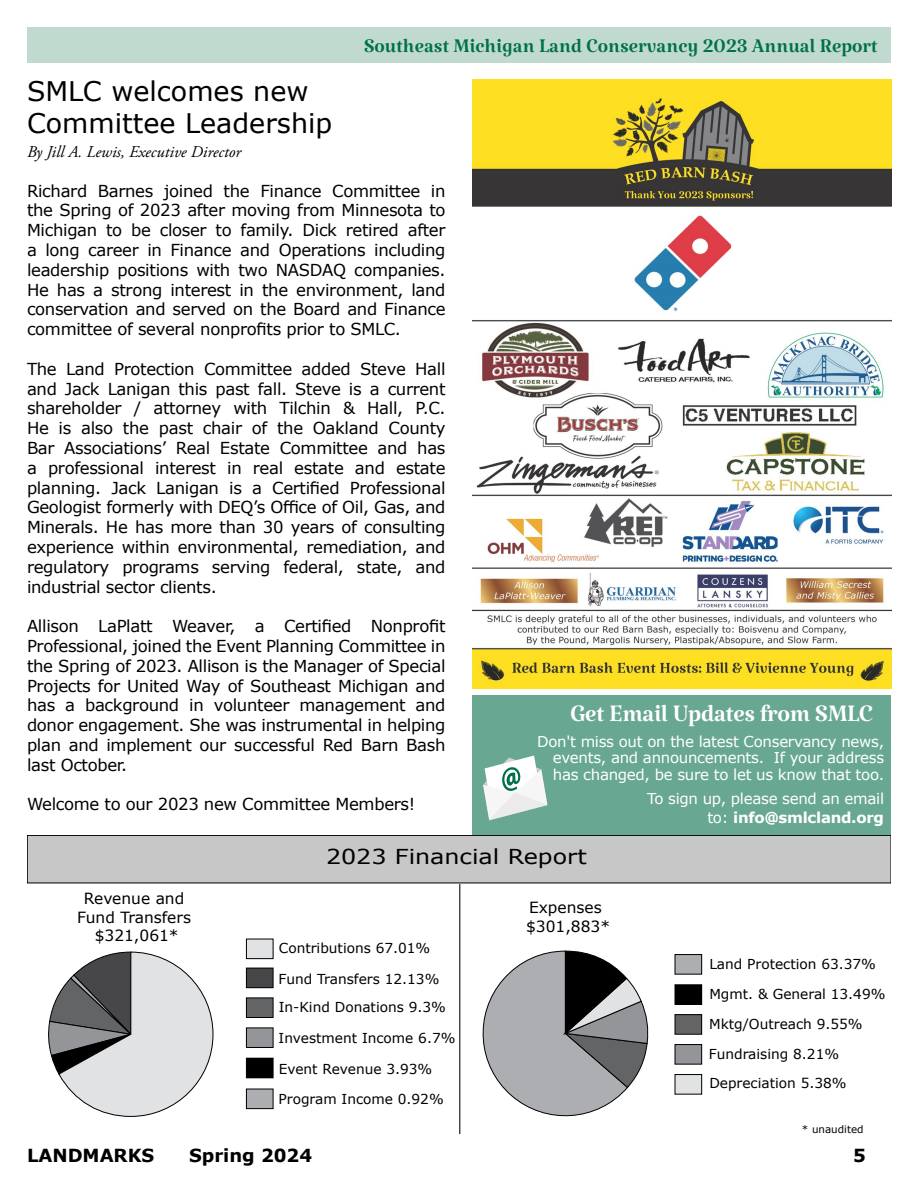
<style>
.page{position:relative;width:918px;height:1188px;background:#fff}
.page>*{position:absolute;margin:0;border:0;box-sizing:border-box;transform-origin:0 0}
.t1{font:33px "Katibeh";letter-spacing:-.01em;color:#fff}
.t2{font:27px "Katibeh";color:#00704a}
.t3{font:27px/32.4px "Verdana";color:#000}
.t4{font:20.55px "Verdana";color:#000;scale:1.16 1}
.t5{font:700 18px "Verdana";color:#000}
.t6{font:16.5px/19.8px "Verdana";letter-spacing:-.02em;color:#000;text-align:justify}
.t7{font:italic 16.5px "Adobe Garamond Pro";color:#000}
.t8{font:15.45px/18.5px "Verdana";color:#000;text-align:center}
.t9{font:15px/16.5px "Verdana";letter-spacing:-.02em;color:#fff;text-align:justify}
.t10{font:13.65px "Verdana";color:#000}
.t11{font:10.35px "Verdana";color:#000}
.s1{font-weight:700}
</style>
<div class="page">
<div style="left:472px;top:695px;width:419px;height:143px;background:#68a892"></div>
<div style="left:27px;top:27px;width:864px;height:35px;background:#c1dad0"></div>
<img style="left:473px;top:80px;width:418px;height:608px">
<svg style="left:483px;top:756px;width:64px;height:64px"></svg>
<div style="left:27px;top:835px;width:864px;height:48px;background:#c7c7c7"></div>
<div style="left:27px;top:835px;width:864px;height:48px;border:1px solid #000"></div>
<hr style="left:459px;top:884px;width:1px;height:250px;background:#000">
<div style="left:246px;top:939px;width:27px;height:20px;background:#e1e2e3"></div>
<div style="left:246px;top:939px;width:28px;height:20px;border:1px solid #000"></div>
<div style="left:246px;top:1089px;width:27px;height:20px;background:#acaeb1"></div>
<div style="left:246px;top:1089px;width:28px;height:20px;border:1px solid #000"></div>
<div style="left:246px;top:1028px;width:27px;height:19px;background:#939598"></div>
<div style="left:246px;top:1027px;width:28px;height:21px;border:1px solid #000"></div>
<div style="left:246px;top:968px;width:27px;height:20px;background:#474749"></div>
<div style="left:246px;top:968px;width:28px;height:20px;border:1px solid #000"></div>
<div style="left:246px;top:998px;width:27px;height:19px;background:#636466"></div>
<div style="left:246px;top:997px;width:28px;height:21px;border:1px solid #000"></div>
<div style="left:246px;top:1058px;width:27px;height:20px;background:#000"></div>
<div style="left:246px;top:1058px;width:28px;height:20px;border:1px solid #000"></div>
<div style="left:675px;top:1075px;width:27px;height:19px;background:#e1e2e3"></div>
<div style="left:675px;top:1074px;width:27px;height:21px;border:1px solid #000"></div>
<div style="left:675px;top:1045px;width:27px;height:19px;background:#939598"></div>
<div style="left:675px;top:1044px;width:27px;height:21px;border:1px solid #000"></div>
<div style="left:675px;top:1015px;width:27px;height:19px;background:#636466"></div>
<div style="left:675px;top:1014px;width:27px;height:21px;border:1px solid #000"></div>
<div style="left:675px;top:985px;width:27px;height:19px;background:#000"></div>
<div style="left:675px;top:984px;width:27px;height:21px;border:1px solid #000"></div>
<div style="left:675px;top:955px;width:27px;height:19px;background:#acaeb1"></div>
<div style="left:675px;top:954px;width:27px;height:21px;border:1px solid #000"></div>
<svg style="left:48px;top:951px;width:166px;height:166px"></svg>
<svg style="left:482px;top:950px;width:167px;height:167px"></svg>
<h2 class="t2" style="left:364px;top:26px;width:515px">Southeast Michigan Land Conservancy 2023 Annual Report</h2>
<h2 class="t3" style="left:27px;top:74px;width:307px">SMLC welcomes new<br>Committee Leadership</h2>
<p class="t7" style="left:27px;top:142px;width:216px">By Jill A. Lewis, Executive Director</p>
<p class="t6" style="left:27px;top:180px;width:420px">Richard Barnes joined the Finance Committee in the Spring of 2023 after moving from Minnesota to Michigan to be closer to family. Dick retired after a long career in Finance and Operations including leadership positions with two NASDAQ companies.<br>He has a strong interest in the environment, land conservation and served on the Board and Finance committee of several nonprofits prior to SMLC.</p>
<p class="t6" style="left:27px;top:359px;width:420px">The Land Protection Committee added Steve Hall and Jack Lanigan this past fall. Steve is a current shareholder / attorney with Tilchin &amp; Hall, P.C.<br>He is also the past chair of the Oakland County Bar Associations’ Real Estate Committee and has a professional interest in real estate and estate planning. Jack Lanigan is a Certified Professional Geologist formerly with DEQ’s Office of Oil, Gas, and Minerals. He has more than 30 years of consulting experience within environmental, remediation, and regulatory programs serving federal, state, and industrial sector clients.</p>
<p class="t6" style="left:27px;top:616px;width:420px">Allison LaPlatt Weaver, a Certified Nonprofit Professional, joined the Event Planning Committee in the Spring of 2023. Allison is the Manager of Special Projects for United Way of Southeast Michigan and has a background in volunteer management and donor engagement. She was instrumental in helping plan and implement our successful Red Barn Bash last October.</p>
<p class="t6" style="left:27px;top:794px;width:390px">Welcome to our 2023 new Committee Members!</p>
<h1 class="t1" style="left:570px;top:691px;width:304px">Get Email Updates from SMLC</h1>
<p class="t9" style="left:553px;top:733px;width:333px;text-indent:-16px">Don't miss out on the latest Conservancy news, events, and announcements. If your address has changed, be sure to let us know that too.</p>
<p class="t9" style="left:647px;top:788px;width:238px;line-height:19.8px;text-align:right">To sign up, please send an email to: <span class="s1">info@smlcland.org</span></p>
<p class="t4" style="left:326px;top:843px;width:226px">2023 Financial Report</p>
<p class="t8" style="left:77px;top:889px;width:116px">Revenue and<br>Fund Transfers $321,061*</p>
<p class="t8" style="left:526px;top:898px;width:86px;text-align:left">Expenses $301,883*</p>
<p class="t10" style="left:279px;top:939px;width:153px">Contributions 67.01%</p>
<p class="t10" style="left:279px;top:969px;width:162px">Fund Transfers 12.13%</p>
<p class="t10" style="left:279px;top:997px;width:169px">In-Kind Donations 9.3%</p>
<p class="t10" style="left:279px;top:1029px;width:178px">Investment Income 6.7%</p>
<p class="t10" style="left:279px;top:1059px;width:155px">Event Revenue 3.93%</p>
<p class="t10" style="left:279px;top:1089px;width:167px">Program Income 0.92%</p>
<p class="t10" style="left:709px;top:955px;width:168px">Land Protection 63.37%</p>
<p class="t10" style="left:709px;top:984px;width:178px">Mgmt. &amp; General 13.49%</p>
<p class="t10" style="left:709px;top:1014px;width:155px">Mktg/Outreach 9.55%</p>
<p class="t10" style="left:709px;top:1045px;width:132px">Fundraising 8.21%</p>
<p class="t10" style="left:709px;top:1074px;width:139px">Depreciation 5.38%</p>
<p class="t11" style="left:802px;top:1122px;width:63px">* unaudited</p>
<p class="t5" style="left:27px;top:1143px;width:129px">LANDMARKS</p>
<p class="t5" style="left:189px;top:1143px;width:125px">Spring 2024</p>
<p class="t5" style="left:853px;top:1143px;width:14px">5</p>
</div>
